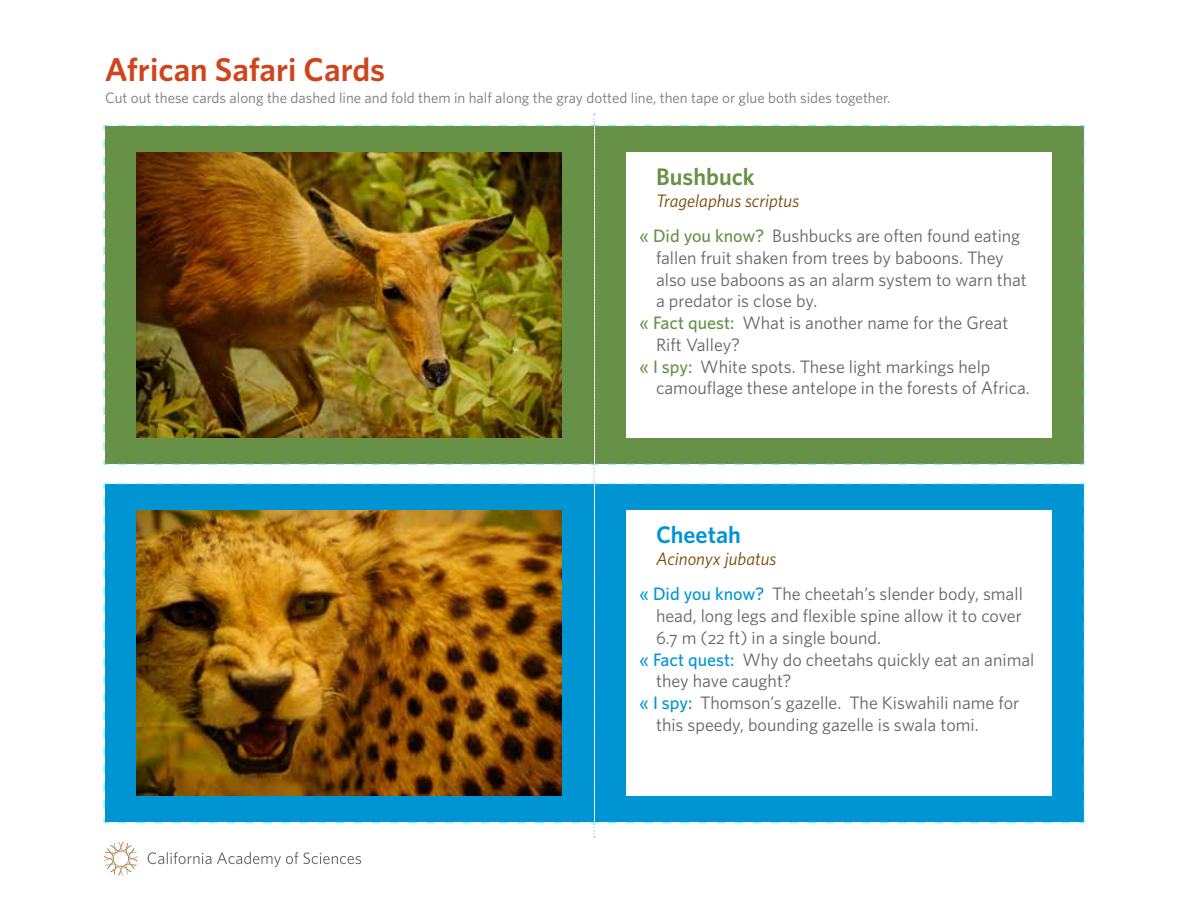
<style>
.page{position:relative;width:1188px;height:918px;background:#fff}
.page>*{position:absolute;margin:0;border:0;box-sizing:border-box;transform-origin:0 0}
.t1{font:600 33px "Whitney";color:#d0441d}
.t2{font:600 24px "Whitney";color:#679146}
.t3{font:600 24px "Whitney";color:#0194d3}
.t4{font:18px/35.2px "Whitney";color:#636466}
.t5{font:15px "Whitney";color:#77787b}
.s1{font-style:italic;color:#794400}
.s2{font-weight:500;color:#679146}
.s3{font-weight:500;color:#0194d3}
</style>
<div class="page">
<img style="left:103px;top:113px;width:972px;height:763px">
<h1 class="t1" style="left:105px;top:47px;width:282px">African Safari Cards</h1>
<p class="t5" style="left:105px;top:88px;width:787px">Cut out these cards along the dashed line and fold them in half along the gray dotted line, then tape or glue both sides together.</p>
<h2 class="t2" style="left:656px;top:161px;width:100px">Bushbuck</h2>
<p class="t4" style="left:640px;top:183px;width:382px;text-indent:17px"><span class="s1">Tragelaphus scriptus<br></span><span class="s2">« Did you know?</span> Bushbucks are often found eating</p>
<p class="t4" style="left:656px;top:239px;width:349px">fallen fruit shaken from trees by baboons. They</p>
<p class="t4" style="left:656px;top:261px;width:372px">also use baboons as an alarm system to warn that</p>
<p class="t4" style="left:656px;top:283px;width:163px">a predator is close by.</p>
<p class="t4" style="left:640px;top:305px;width:370px"><span class="s2">« Fact quest:</span> What is another name for the Great</p>
<p class="t4" style="left:656px;top:326px;width:85px">Rift Valley?</p>
<p class="t4" style="left:640px;top:348px;width:352px"><span class="s2">« I spy:</span> White spots. These light markings help</p>
<p class="t4" style="left:656px;top:370px;width:375px">camouflage these antelope in the forests of Africa.</p>
<h2 class="t3" style="left:656px;top:519px;width:86px">Cheetah</h2>
<p class="t4" style="left:640px;top:541px;width:385px;text-indent:17px"><span class="s1">Acinonyx jubatus<br></span><span class="s3">« Did you know?</span> The cheetah’s slender body, small</p>
<p class="t4" style="left:656px;top:598px;width:367px">head, long legs and flexible spine allow it to cover</p>
<p class="t4" style="left:656px;top:620px;width:226px">6.7 m (22 ft) in a single bound.</p>
<p class="t4" style="left:640px;top:641px;width:396px"><span class="s3">« Fact quest:</span> Why do cheetahs quickly eat an animal</p>
<p class="t4" style="left:656px;top:663px;width:137px">they have caught?</p>
<p class="t4" style="left:640px;top:685px;width:381px"><span class="s3">« I spy:</span> Thomson’s gazelle. The Kiswahili name for</p>
<p class="t4" style="left:656px;top:707px;width:324px">this speedy, bounding gazelle is swala tomi.</p>
</div>
